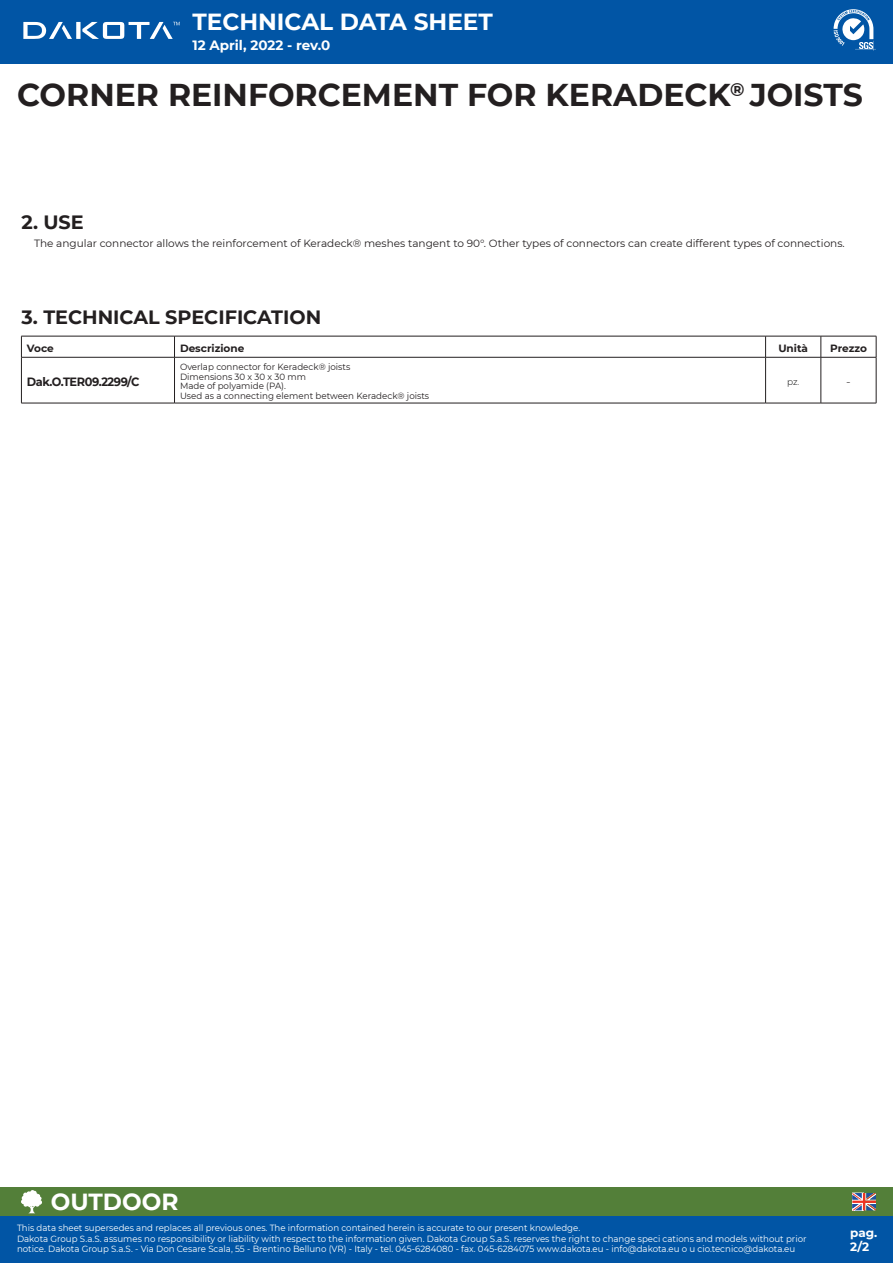
<style>
.page{position:relative;width:893px;height:1263px;background:#fff}
.page>*{position:absolute;margin:0;border:0;box-sizing:border-box;transform-origin:0 0}
.t1{font:700 31.5px "Montserrat";color:#231f20}
.t2{font:700 23.25px "Montserrat";color:#fff}
.t3{font:700 19.2px "Montserrat";color:#231f20}
.t4{font:700 13.5px "Montserrat";color:#fff}
.t5{font:700 12px "Montserrat";letter-spacing:-.04em;color:#231f20;scale:.95 1}
.t6{font:700 12px/14.4px "Montserrat";color:#fff}
.t7{font:300 12px "Montserrat";color:#231f20}
.t8{font:10.5px "Montserrat";color:#231f20}
.t9{font:700 10.5px "Montserrat";color:#231f20}
.t10{font:9px/10.5px "Montserrat";color:#fff;scale:.96 1}
.t11{font:9px "Montserrat";color:#231f20}
.t12{font:300 9px "Montserrat";color:#000}
</style>
<div class="page">
<div style="left:0;top:1187px;width:893px;height:29px;background:#537f39"></div>
<svg style="left:21px;top:1190px;width:21px;height:23px"></svg>
<div style="left:0;top:0;width:893px;height:64px;background:#0155a5"></div>
<svg style="left:834px;top:9px;width:42px;height:42px"></svg>
<div style="left:0;top:1216px;width:893px;height:47px;background:#0155a5"></div>
<svg style="left:852px;top:1193px;width:24px;height:17px"></svg>
<div style="left:76px;top:22px;width:5px;height:17px;background:#fff"></div>
<svg style="left:23px;top:22px;width:49px;height:17px"></svg>
<svg style="left:82px;top:22px;width:98px;height:17px"></svg>
<hr style="left:21px;top:336px;width:154px;height:1px;background:#231f20">
<svg style="left:21px;top:336px;width:1px;height:21px"></svg>
<hr style="left:175px;top:336px;width:591px;height:1px;background:#231f20">
<svg style="left:174px;top:336px;width:1px;height:21px"></svg>
<hr style="left:766px;top:336px;width:55px;height:1px;background:#231f20">
<svg style="left:765px;top:336px;width:1px;height:21px"></svg>
<hr style="left:821px;top:336px;width:55px;height:1px;background:#231f20">
<svg style="left:821px;top:336px;width:1px;height:21px"></svg>
<svg style="left:876px;top:336px;width:1px;height:21px"></svg>
<hr style="left:21px;top:357px;width:154px;height:1px;background:#231f20">
<hr style="left:21px;top:357px;width:1px;height:46px;background:#231f20">
<hr style="left:175px;top:357px;width:591px;height:1px;background:#231f20">
<hr style="left:174px;top:357px;width:1px;height:46px;background:#231f20">
<hr style="left:766px;top:357px;width:55px;height:1px;background:#231f20">
<hr style="left:765px;top:357px;width:1px;height:46px;background:#231f20">
<hr style="left:821px;top:357px;width:55px;height:1px;background:#231f20">
<hr style="left:821px;top:357px;width:1px;height:46px;background:#231f20">
<hr style="left:876px;top:357px;width:1px;height:46px;background:#231f20">
<hr style="left:21px;top:403px;width:154px;height:1px;background:#231f20">
<hr style="left:175px;top:403px;width:591px;height:1px;background:#231f20">
<hr style="left:766px;top:403px;width:55px;height:1px;background:#231f20">
<hr style="left:821px;top:403px;width:55px;height:1px;background:#231f20">
<h2 class="t2" style="left:192px;top:5px;width:302px">TECHNICAL DATA SHEET</h2>
<h3 class="t4" style="left:192px;top:35px;width:140px">12 April, 2022 - rev.0</h3>
<h1 class="t1" style="left:17px;top:72px;width:847px">CORNER REINFORCEMENT FOR KERADECK<sup>®</sup> JOISTS</h1>
<p class="t3" style="left:21px;top:208px;width:64px">2. USE</p>
<p class="t8" style="left:34px;top:236px;width:812px">The angular connector allows the reinforcement of Keradeck® meshes tangent to 90°. Other types of connectors can create different types of connections.</p>
<p class="t3" style="left:21px;top:303px;width:301px">3. TECHNICAL SPECIFICATION</p>
<p class="t9" style="left:27px;top:340px;width:28px">Voce</p>
<p class="t9" style="left:180px;top:340px;width:66px">Descrizione</p>
<p class="t9" style="left:778px;top:340px;width:31px">Unità</p>
<p class="t9" style="left:830px;top:340px;width:38px">Prezzo</p>
<p class="t5" style="left:27px;top:373px;width:120px">Dak.O.TER09.2299/C</p>
<p class="t11" style="left:180px;top:360px;width:172px">Overlap connector for Keradeck® joists</p>
<p class="t11" style="left:180px;top:370px;width:127px">Dimensions 30 x 30 x 30 mm</p>
<p class="t11" style="left:180px;top:380px;width:108px">Made of polyamide (PA).</p>
<p class="t11" style="left:180px;top:390px;width:251px">Used as a connecting element between Keradeck® joists</p>
<p class="t12" style="left:787px;top:375px;width:14px">pz.</p>
<p class="t7" style="left:846px;top:374px;width:6px">-</p>
<h2 class="t2" style="left:51px;top:1184px;width:129px">OUTDOOR</h2>
<p class="t10" style="left:17px;top:1222px;width:824px">This data sheet supersedes and replaces all previous ones. The information contained herein is accurate to our present knowledge.<br>Dakota Group S.a.S. assumes no responsibility or liability with respect to the information given. Dakota Group S.a.S. reserves the right to change speci cations and models without prior notice. Dakota Group S.a.S. - Via Don Cesare Scala, 55 - Brentino Belluno (VR) - Italy - tel. 045-6284080 - fax. 045-6284075 www.dakota.eu - info@dakota.eu o u cio.tecnico@dakota.eu</p>
<h3 class="t6" style="left:850px;top:1225px;width:29px">pag.<br>2/2</h3>
</div>
